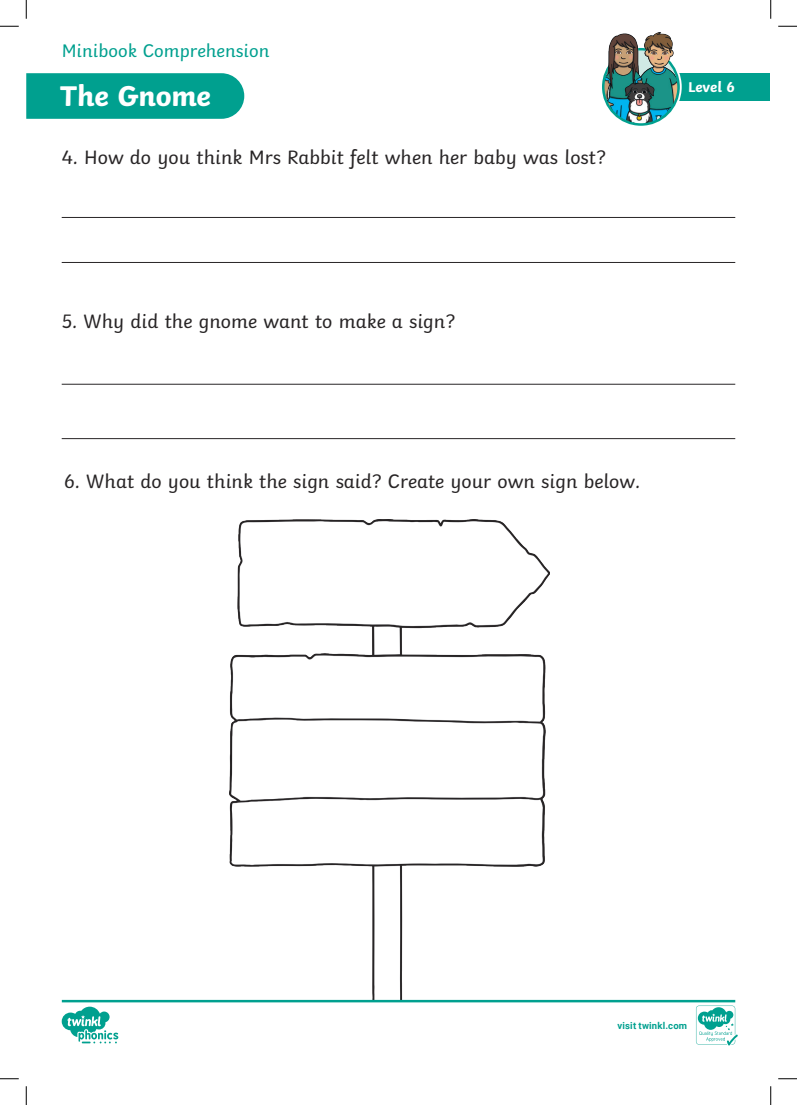
<style>
.page{position:relative;width:797px;height:1105px;background:#fff}
.page>*{position:absolute;margin:0;border:0;box-sizing:border-box;transform-origin:0 0}
.t1{font:700 30px "Twinkl";letter-spacing:-.005em;color:#fff}
.t2{font:20px "Twinkl";color:#282526}
.t3{font:18.75px "Twinkl";color:#00a08f}
.t4{font:700 15px "Twinkl";color:#fff}
.t5{font:700 9.5px "Roboto";letter-spacing:.02em;color:#00a08f}
</style>
<div class="page">
<hr style="left:62px;top:217px;width:673px;height:1px;background:#282526">
<hr style="left:62px;top:262px;width:673px;height:1px;background:#282526">
<hr style="left:62px;top:384px;width:673px;height:1px;background:#282526">
<hr style="left:62px;top:438px;width:673px;height:1px;background:#282526">
<svg style="left:26px;top:73px;width:218px;height:46px;background:#07a292"></svg>
<img style="left:229px;top:519px;width:320px;height:481px">
<div style="left:666px;top:73px;width:104px;height:28px;background:#00a08f"></div>
<div style="left:600px;top:46px;width:81px;height:82px;border:6px solid #fff;border-radius:50%"></div>
<img style="left:603px;top:49px;width:75px;height:75px;border-radius:37px">
<div style="left:602px;top:48px;width:77px;height:78px;border:2px solid #00a08f;border-radius:50%"></div>
<img style="left:607px;top:33px;width:67px;height:65px">
<svg style="left:62px;top:1000px;width:675px;height:45px"></svg>
<svg style="left:0;top:25px;width:19px;height:2px"></svg>
<svg style="left:778px;top:25px;width:19px;height:2px"></svg>
<svg style="left:0;top:1078px;width:19px;height:1px"></svg>
<svg style="left:778px;top:1078px;width:19px;height:1px"></svg>
<svg style="left:25px;top:0;width:2px;height:19px"></svg>
<svg style="left:25px;top:1086px;width:2px;height:19px"></svg>
<svg style="left:770px;top:0;width:1px;height:19px"></svg>
<svg style="left:770px;top:1086px;width:1px;height:19px"></svg>
<p class="t3" style="left:62px;top:37px;width:209px">Minibook Comprehension</p>
<h1 class="t1" style="left:60px;top:71px;width:152px">The Gnome</h1>
<p class="t4" style="left:688px;top:75px;width:48px">Level 6</p>
<p class="t2" style="left:62px;top:142px;width:545px">4. How do you think Mrs Rabbit felt when her baby was lost?</p>
<p class="t2" style="left:62px;top:306px;width:395px">5. Why did the gnome want to make a sign?</p>
<p class="t2" style="left:64px;top:465px;width:577px">6. What do you think the sign said? Create your own sign below.</p>
<p class="t5" style="left:617px;top:1018px;width:71px">visit twinkl.com</p>
</div>
